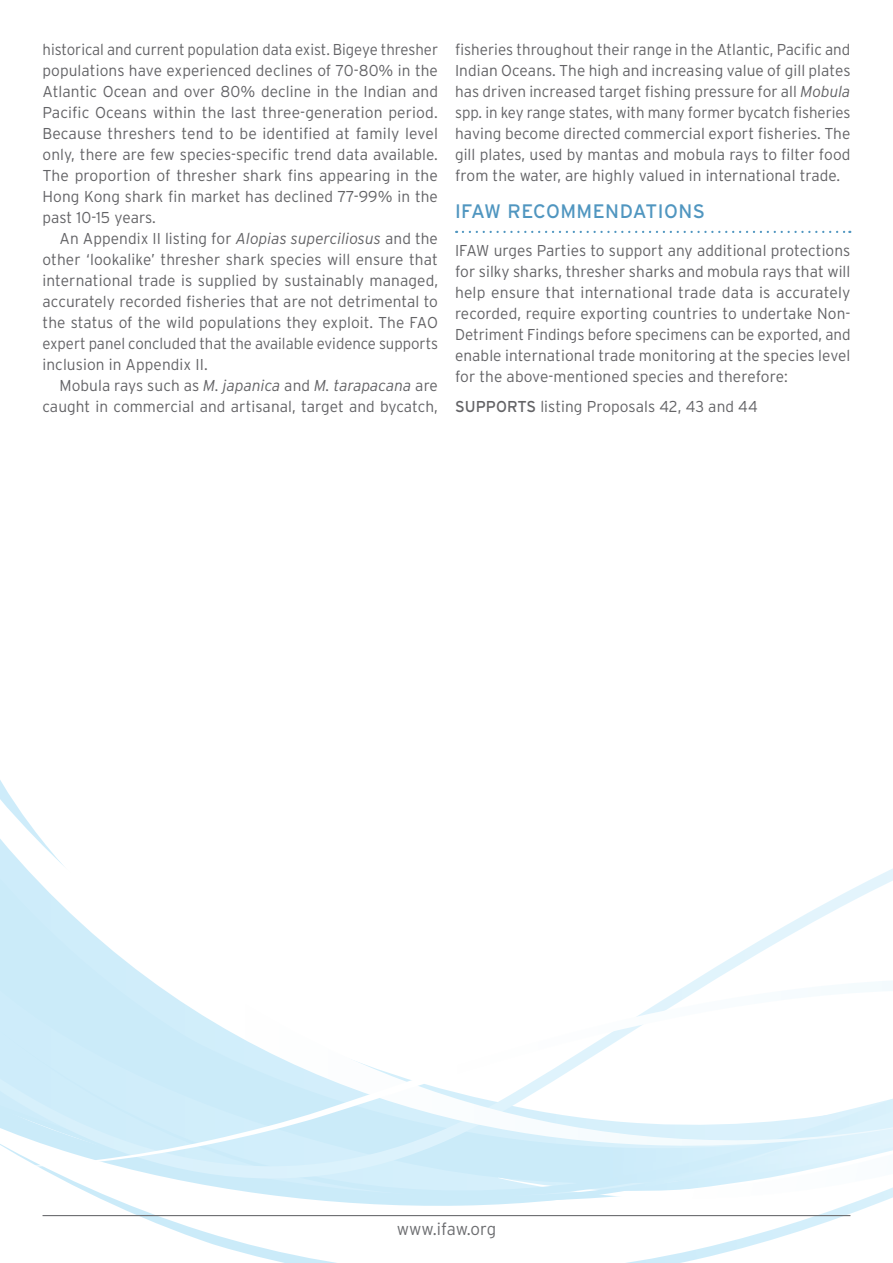
<style>
.page{position:relative;width:893px;height:1263px;background:#fff}
.page>*{position:absolute;margin:0;border:0;box-sizing:border-box;transform-origin:0 0}
.LINE_HEAD{font:19.5px "Interstate";letter-spacing:.025em;color:#5096c0}
.t1{font:300 17.25px "Interstate";letter-spacing:.005em;color:#6c6d70}
.BODY_2ND{font:300 15.75px/21px "Interstate";letter-spacing:.005em;color:#636366;text-align:justify}
.BODY_2ND-2{font:300 15.75px/21px "Interstate";letter-spacing:.005em;color:#636366;text-align:justify;scale:.95 1}
.BODY_1ST{font:300 15.75px/21px "Interstate";letter-spacing:.005em;color:#636366;text-align:justify}
.s1{font-style:italic}
.s2{font-weight:400}
</style>
<div class="page">
<svg style="left:0;top:780px;width:893px;height:483px"></svg>
<svg style="left:0;top:979px;width:893px;height:189px"></svg>
<svg style="left:463px;top:231px;width:387px;height:2px"></svg>
<hr style="left:43px;top:1215px;width:807px;height:1px;background:#6c6d70">
<p class="BODY_2ND-2" style="left:43px;top:39px;width:418px">historical and current population data exist. Bigeye thresher populations have experienced declines of 70-80% in the Atlantic Ocean and over 80% decline in the Indian and Pacific Oceans within the last three-generation period.<br>Because threshers tend to be identified at family level only, there are few species-specific trend data available.<br>The proportion of thresher shark fins appearing in the Hong Kong shark fin market has declined 77-99% in the past 10-15 years.</p>
<p class="BODY_2ND" style="left:43px;top:228px;width:397px;text-indent:17px">An Appendix II listing for <span class="s1">Alopias superciliosus</span> and the other ‘lookalike’ thresher shark species will ensure that international trade is supplied by sustainably managed, accurately recorded fisheries that are not detrimental to the status of the wild populations they exploit. The FAO expert panel concluded that the available evidence supports inclusion in Appendix II.</p>
<p class="BODY_2ND" style="left:43px;top:375px;width:397px;text-align:right">Mobula rays such as <span class="s1">M. japanica</span> and <span class="s1">M. tarapacana</span> are caught in commercial and artisanal, target and bycatch,</p>
<p class="BODY_2ND" style="left:455px;top:39px;width:397px">fisheries throughout their range in the Atlantic, Pacific and Indian Oceans. The high and increasing value of gill plates has driven increased target fishing pressure for all <span class="s1">Mobula </span>spp. in key range states, with many former bycatch fisheries having become directed commercial export fisheries. The gill plates, used by mantas and mobula rays to filter food from the water, are highly valued in international trade.</p>
<p class="LINE_HEAD" style="left:455px;top:200px;width:251px">IFAW RECOMMENDATIONS</p>
<p class="BODY_1ST" style="left:455px;top:240px;width:397px">IFAW urges Parties to support any additional protections for silky sharks, thresher sharks and mobula rays that will help ensure that international trade data is accurately recorded, require exporting countries to undertake Non-Detriment Findings before specimens can be exported, and enable international trade monitoring at the species level for the above-mentioned species and therefore:</p>
<p class="BODY_1ST" style="left:455px;top:395px;width:304px"><span class="s2">SUPPORTS</span> listing Proposals 42, 43 and 44</p>
<p class="t1" style="left:397px;top:1219px;width:101px">www.ifaw.org</p>
</div>
